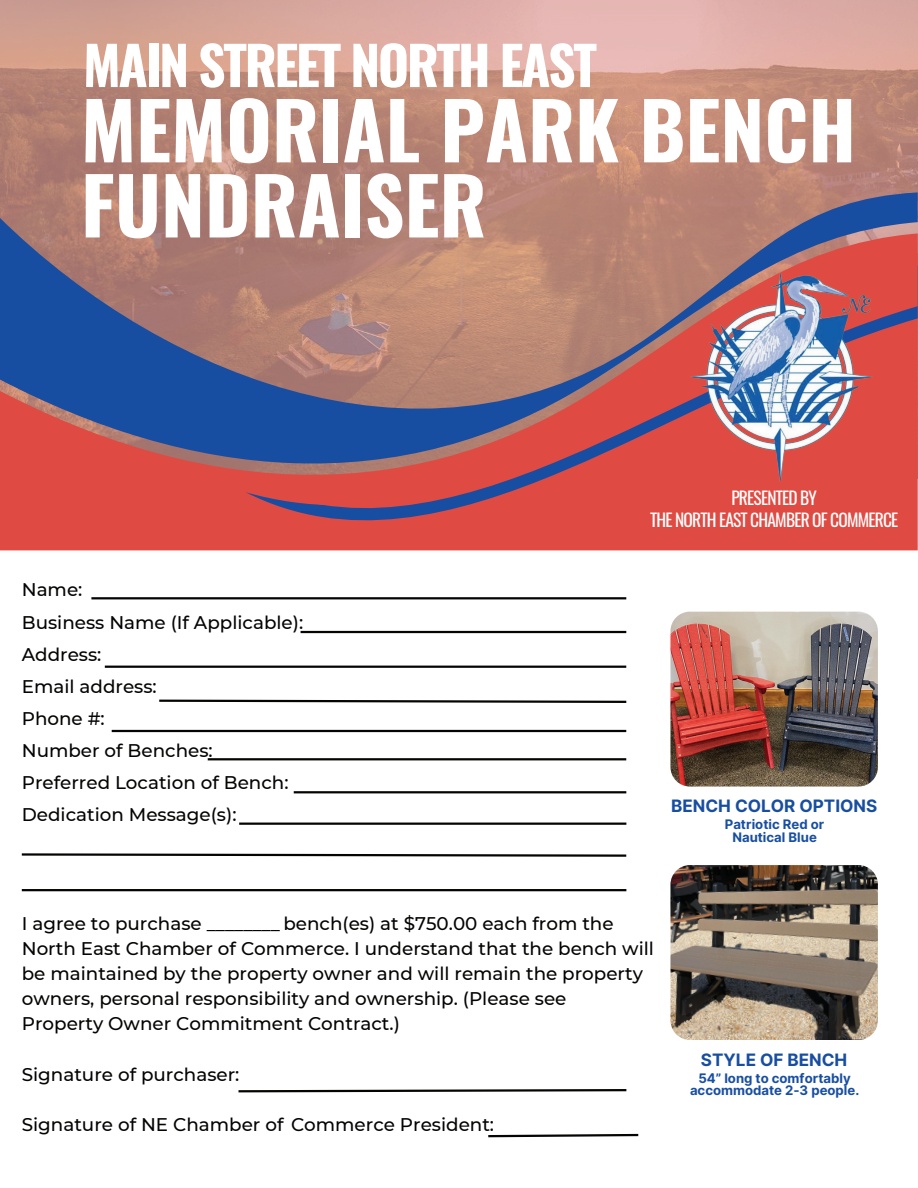
<style>
.page{position:relative;width:918px;height:1188px;background:#fff}
.page>*{position:absolute;margin:0;border:0;box-sizing:border-box;transform-origin:0 0}
.t1{font:700 78.3px/75.2px "Oswald";color:#fff}
.t2{font:700 53.4px "Oswald";letter-spacing:-.045em;color:#fff}
.t3{font:500 18.3px/32.1px "Montserrat";color:#040503}
.t4{font:17.4px/21.8px "Oswald";letter-spacing:-.045em;color:#fff;text-align:center}
.t5{font:700 17.1px "Inter";color:#184ea1}
.t6{font:700 13.2px/12.8px "Inter";color:#184ea1;text-align:center}
</style>
<div class="page">
<svg style="left:0;top:0;width:918px;height:192px;background:#c79385"></svg>
<svg style="left:0;top:192px;width:918px;height:41px;background:#a67c77"></svg>
<svg style="left:0;top:233px;width:918px;height:317px;background:#8c5d72"></svg>
<svg style="left:246px;top:253px;width:672px;height:298px;background:#b16465"></svg>
<img style="left:670px;top:865px;width:208px;height:175px">
<img style="left:670px;top:612px;width:208px;height:175px">
<img style="left:679px;top:245px;width:204px;height:262px">
<hr style="left:91px;top:597px;width:535px;height:2px;background:#040503">
<hr style="left:301px;top:631px;width:325px;height:2px;background:#040503">
<hr style="left:105px;top:666px;width:521px;height:2px;background:#040503">
<svg style="left:159px;top:699px;width:468px;height:4px"></svg>
<hr style="left:112px;top:730px;width:514px;height:2px;background:#040503">
<hr style="left:208px;top:758px;width:418px;height:2px;background:#040503">
<hr style="left:294px;top:791px;width:332px;height:2px;background:#040503">
<hr style="left:239px;top:823px;width:387px;height:2px;background:#040503">
<svg style="left:21px;top:853px;width:606px;height:4px"></svg>
<hr style="left:22px;top:889px;width:604px;height:2px;background:#040503">
<svg style="left:238px;top:1089px;width:389px;height:4px"></svg>
<svg style="left:488px;top:1133px;width:151px;height:5px"></svg>
<h2 class="t2" style="left:83px;top:18px;width:515px">MAIN STREET NORTH EAST</h2>
<h1 class="t1" style="left:81px;top:85px;width:777px">MEMORIAL PARK BENCH<br>FUNDRAISER</h1>
<p class="t3" style="left:22px;top:573px;width:283px">Name:<br>Business Name (If Applicable):<br>Address:<br>Email address:<br>Phone #:<br>Number of Benches:<br>Preferred Location of Bench:<br>Dedication Message(s):</p>
<p class="t4" style="left:650px;top:486px;width:250px">PRESENTED BY<br>THE NORTH EAST CHAMBER OF COMMERCE</p>
<p class="t5" style="left:671px;top:793px;width:208px">BENCH COLOR OPTIONS</p>
<p class="t6" style="left:725px;top:817px;width:101px">Patriotic Red or<br>Nautical Blue</p>
<p class="t3" style="left:22px;top:910px;width:634px;line-height:25.2px">I agree to purchase ________ bench(es) at $750.00 each from the North East Chamber of Commerce. I understand that the bench will be maintained by the property owner and will remain the property owners, personal responsibility and ownership. (Please see<br>Property Owner Commitment Contract.)</p>
<p class="t3" style="left:22px;top:1057px;width:219px">Signature of purchaser:</p>
<p class="t3" style="left:22px;top:1108px;width:474px">Signature of NE Chamber of Commerce President:</p>
<p class="t5" style="left:701px;top:1047px;width:148px">STYLE OF BENCH</p>
<p class="t6" style="left:690px;top:1071px;width:171px">54” long to comfortably accommodate 2-3 people.</p>
</div>
